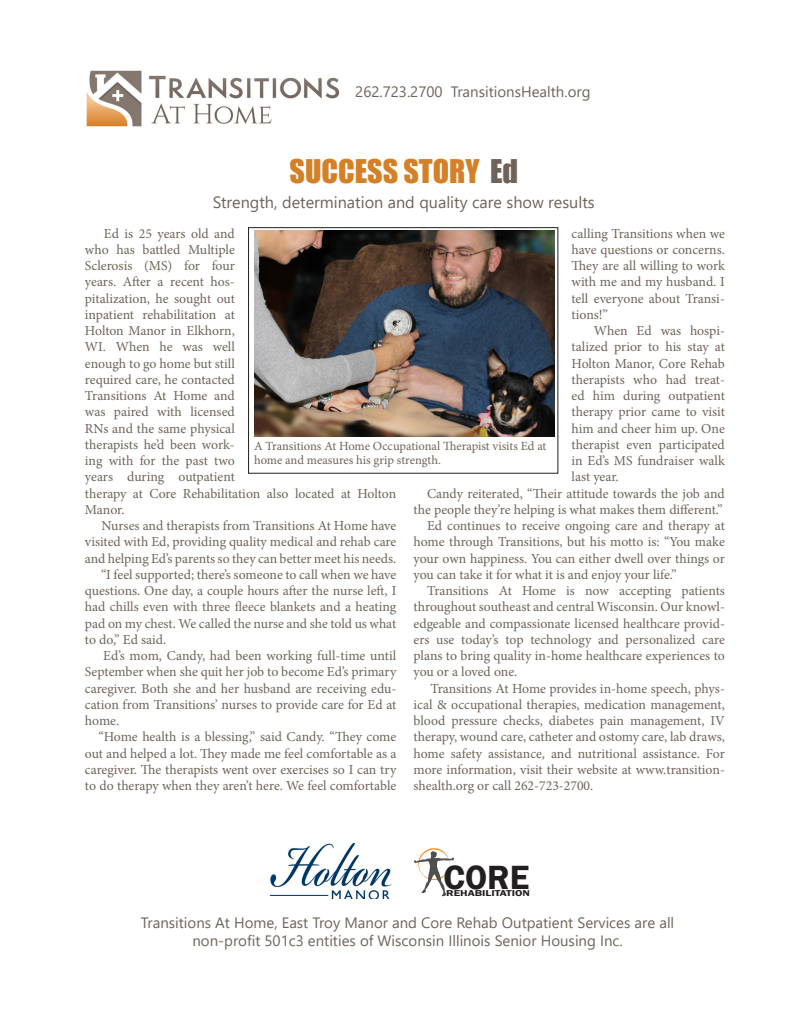
<style>
.page{position:relative;width:810px;height:1035px;background:#fff}
.page>*{position:absolute;margin:0;border:0;box-sizing:border-box;transform-origin:0 0}
.t1{font:600 34.5px "Franklin Gothic";color:#231f20}
.t2{font:30px "Impact";color:#d58027}
.t3{font:16.25px "Segoe UI";color:#6f6359}
.t4{font:15px/18px "Segoe UI";color:#6f6359;text-align:center}
.t5{font:13.75px/16.2px "Minion Pro";letter-spacing:-.005em;color:#6f6359;text-align:justify}
.t6{font:12.5px/13.8px "Minion Pro";letter-spacing:-.005em;color:#6f6359}
.t7{font:600 8.75px "Franklin Gothic";color:#231f20;scale:1.31 1}
.s1{color:#6f6359}
</style>
<div class="page">
<img style="left:86px;top:70px;width:254px;height:57px">
<div style="left:248px;top:227px;width:310px;height:246px;border:1px solid #231f20"></div>
<img style="left:269px;top:843px;width:123px;height:56px">
<svg style="left:414px;top:848px;width:40px;height:48px"></svg>
<img style="left:254px;top:231px;width:301px;height:206px">
<p class="t4" style="left:355px;top:82px;width:237px">262.723.2700 TransitionsHealth.org</p>
<p class="t2" style="left:290px;top:148px;width:230px">SUCCESS STORY <span class="s1">Ed</span></p>
<p class="t3" style="left:213px;top:187px;width:383px">Strength, determination and quality care show results</p>
<p class="t5" style="left:85px;top:225px;width:313px;text-align:left;text-indent:19px">Ed is 25 years old and<br>who has battled Multiple<br>Sclerosis (MS) for four<br>years. After a recent hos-<br>pitalization, he sought out<br>inpatient rehabilitation at<br>Holton Manor in Elkhorn,<br>WI. When he was well<br>enough to go home but still<br>required care, he contacted<br>Transitions At Home and<br>was paired with licensed<br>RNs and the same physical<br>therapists he’d been work-<br>ing with for the past two<br>years during outpatient<br>therapy at Core Rehabilitation also located at Holton<br>Manor.</p>
<p class="t5" style="left:85px;top:518px;width:313px;text-indent:17px">Nurses and therapists from Transitions At Home have visited with Ed, providing quality medical and rehab care and helping Ed’s parents so they can better meet his needs.</p>
<p class="t5" style="left:85px;top:566px;width:313px;text-indent:16px">“I feel supported; there’s someone to call when we have questions. One day, a couple hours after the nurse left, I had chills even with three fleece blankets and a heating pad on my chest. We called the nurse and she told us what to do,” Ed said.</p>
<p class="t5" style="left:85px;top:648px;width:313px;text-indent:18px">Ed’s mom, Candy, had been working full-time until September when she quit her job to become Ed’s primary caregiver. Both she and her husband are receiving edu&shy;cation from Transitions’ nurses to provide care for Ed at home.</p>
<p class="t5" style="left:85px;top:729px;width:313px;text-indent:14px">“Home health is a blessing,” said Candy. “They come out and helped a lot. They made me feel comfortable as a caregiver. The therapists went over exercises so I can try to do therapy when they aren’t here. We feel comfortable</p>
<p class="t5" style="left:572px;top:225px;width:155px">calling Transitions when we have questions or concerns.<br>They are all willing to work with me and my husband. I tell everyone about Transi&shy;tions!”</p>
<p class="t5" style="left:572px;top:323px;width:155px;text-indent:22px">When Ed was hospi&shy;talized prior to his stay at Holton Manor, Core Rehab therapists who had treat&shy;ed him during outpatient therapy prior came to visit him and cheer him up. One therapist even participated in Ed’s MS fundraiser walk last year.</p>
<p class="t5" style="left:413px;top:485px;width:313px;text-align:right">Candy reiterated, “Their attitude towards the job and the people they’re helping is what makes them different.”</p>
<p class="t5" style="left:413px;top:518px;width:313px;text-indent:14px">Ed continues to receive ongoing care and therapy at home through Transitions, but his motto is: “You make your own happiness. You can either dwell over things or you can take it for what it is and enjoy your life.”</p>
<p class="t5" style="left:413px;top:583px;width:313px;text-indent:14px">Transitions At Home is now accepting patients throughout southeast and central Wisconsin. Our knowl&shy;edgeable and compassionate licensed healthcare provid&shy;ers use today’s top technology and personalized care plans to bring quality in-home healthcare experiences to you or a loved one.</p>
<p class="t5" style="left:413px;top:680px;width:313px;text-indent:17px">Transitions At Home provides in-home speech, phys&shy;ical &amp; occupational therapies, medication management, blood pressure checks, diabetes pain management, IV therapy, wound care, catheter and ostomy care, lab draws, home safety assistance, and nutritional assistance. For more information, visit their website at www.transition&shy;shealth.org or call 262-723-2700.</p>
<p class="t6" style="left:254px;top:439px;width:294px">A Transitions At Home Occupational Therapist visits Ed at home and measures his grip strength.</p>
<p class="t1" style="left:444px;top:856px;width:88px">CORE</p>
<p class="t7" style="left:446px;top:888px;width:66px">REHABILITATION</p>
<p class="t4" style="left:141px;top:913px;width:535px">Transitions At Home, East Troy Manor and Core Rehab Outpatient Services are all non-profit 501c3 entities of Wisconsin Illinois Senior Housing Inc.</p>
</div>
